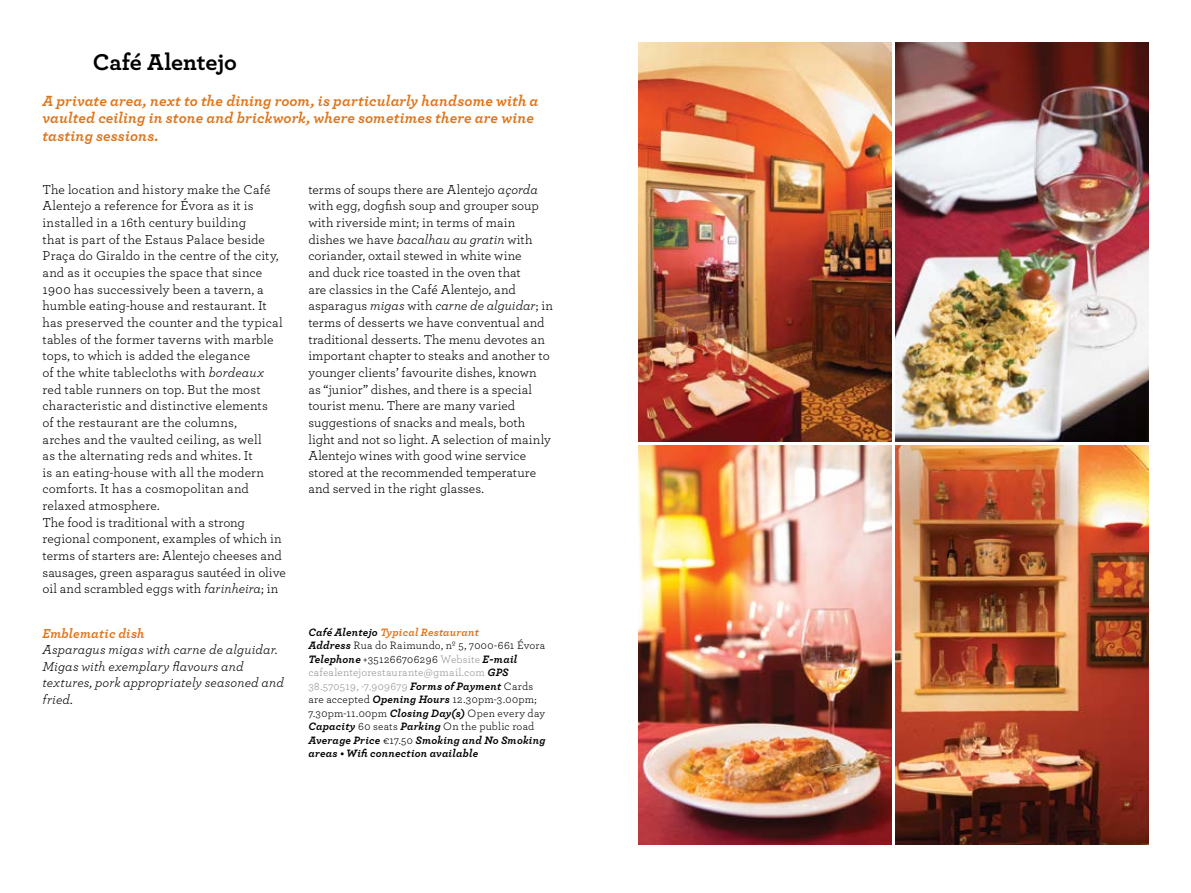
<style>
.page{position:relative;width:1191px;height:893px;background:#fff}
.page>*{position:absolute;margin:0;border:0;box-sizing:border-box;transform-origin:0 0}
.t1{font:700 24px "Archer Pro";letter-spacing:-.005em;color:#000}
.t2{font:italic 700 15.45px/17.2px "Archer Pro";letter-spacing:.005em;color:#de761c}
.t3{font:13.5px/16.6px "Archer Pro";letter-spacing:.005em;color:#000}
.t4{font:italic 13.5px/16.5px "Archer Pro";letter-spacing:.01em;color:#000}
.t5{font:italic 700 13.5px "Archer Pro";letter-spacing:.015em;color:#de761c}
.t6{font:italic 700 11.25px/13.5px "Archer Pro";letter-spacing:.015em;color:#000}
.s1{font-style:italic}
.s2{color:#de761c}
.s3{font-weight:400;font-style:normal}
.s4{font-weight:400;font-style:normal;color:#939598}
</style>
<div class="page">
<img style="left:895px;top:445px;width:253px;height:399px">
<img style="left:638px;top:42px;width:253px;height:399px">
<img style="left:638px;top:445px;width:253px;height:399px">
<img style="left:895px;top:42px;width:253px;height:399px">
<h1 class="t1" style="left:93px;top:43px;width:146px">Café Alentejo</h1>
<p class="t2" style="left:43px;top:91px;width:497px">A private area, next to the dining room, is particularly handsome with a vaulted ceiling in stone and brickwork, where sometimes there are wine tasting sessions.</p>
<p class="t3" style="left:43px;top:180px;width:245px">The location and history make the Café Alentejo a reference for Évora as it is installed in a 16th century building<br>that is part of the Estaus Palace beside Praça do Giraldo in the centre of the city, and as it occupies the space that since 1900 has successively been a tavern, a humble eating-house and restaurant. It has preserved the counter and the typical tables of the former taverns with marble tops, to which is added the elegance<br>of the white tablecloths with <span class="s1">bordeaux </span>red table runners on top. But the most characteristic and distinctive elements<br>of the restaurant are the columns,<br>arches and the vaulted ceiling, as well<br>as the alternating reds and whites. It<br>is an eating-house with all the modern comforts. It has a cosmopolitan and relaxed atmosphere.<br>The food is traditional with a strong regional component, examples of which in terms of starters are: Alentejo cheeses and sausages, green asparagus sautéed in olive oil and scrambled eggs with <span class="s1">farinheira</span>; in</p>
<p class="t5" style="left:43px;top:622px;width:104px">Emblematic dish</p>
<p class="t4" style="left:43px;top:640px;width:243px">Asparagus migas with carne de alguidar.<br>Migas with exemplary flavours and textures, pork appropriately seasoned and fried.</p>
<p class="t3" style="left:308px;top:180px;width:246px">terms of soups there are Alentejo <span class="s1">açorda </span>with egg, dogfish soup and grouper soup with riverside mint; in terms of main dishes we have <span class="s1">bacalhau au gratin</span> with coriander, oxtail stewed in white wine<br>and duck rice toasted in the oven that<br>are classics in the Café Alentejo, and asparagus <span class="s1">migas</span> with <span class="s1">carne de alguidar</span>; in terms of desserts we have conventual and traditional desserts. The menu devotes an important chapter to steaks and another to younger clients’ favourite dishes, known<br>as “junior” dishes, and there is a special tourist menu. There are many varied suggestions of snacks and meals, both light and not so light. A selection of mainly Alentejo wines with good wine service stored at the recommended temperature and served in the right glasses.</p>
<p class="t6" style="left:308px;top:624px;width:239px">Café Alentejo <span class="s2">Typical Restaurant<br></span>Address <span class="s3">Rua do Raimundo, nº 5, 7000-661 Évora </span>Telephone <span class="s3">+351266706296</span> <span class="s4">Website</span> E-mail <span class="s4">cafealentejorestaurante@gmail.com</span> GPS <span class="s4">38.570519, -7.909679</span> Forms of Payment <span class="s3">Cards are accepted</span> Opening Hours <span class="s3">12.30pm-3.00pm; 7.30pm-11.00pm</span> Closing Day(s) <span class="s3">Open every day </span>Capacity <span class="s3">60 seats</span> Parking <span class="s3">On the public road </span>Average Price <span class="s3">€17.50</span> Smoking and No Smoking areas • Wifi connection available</p>
</div>
